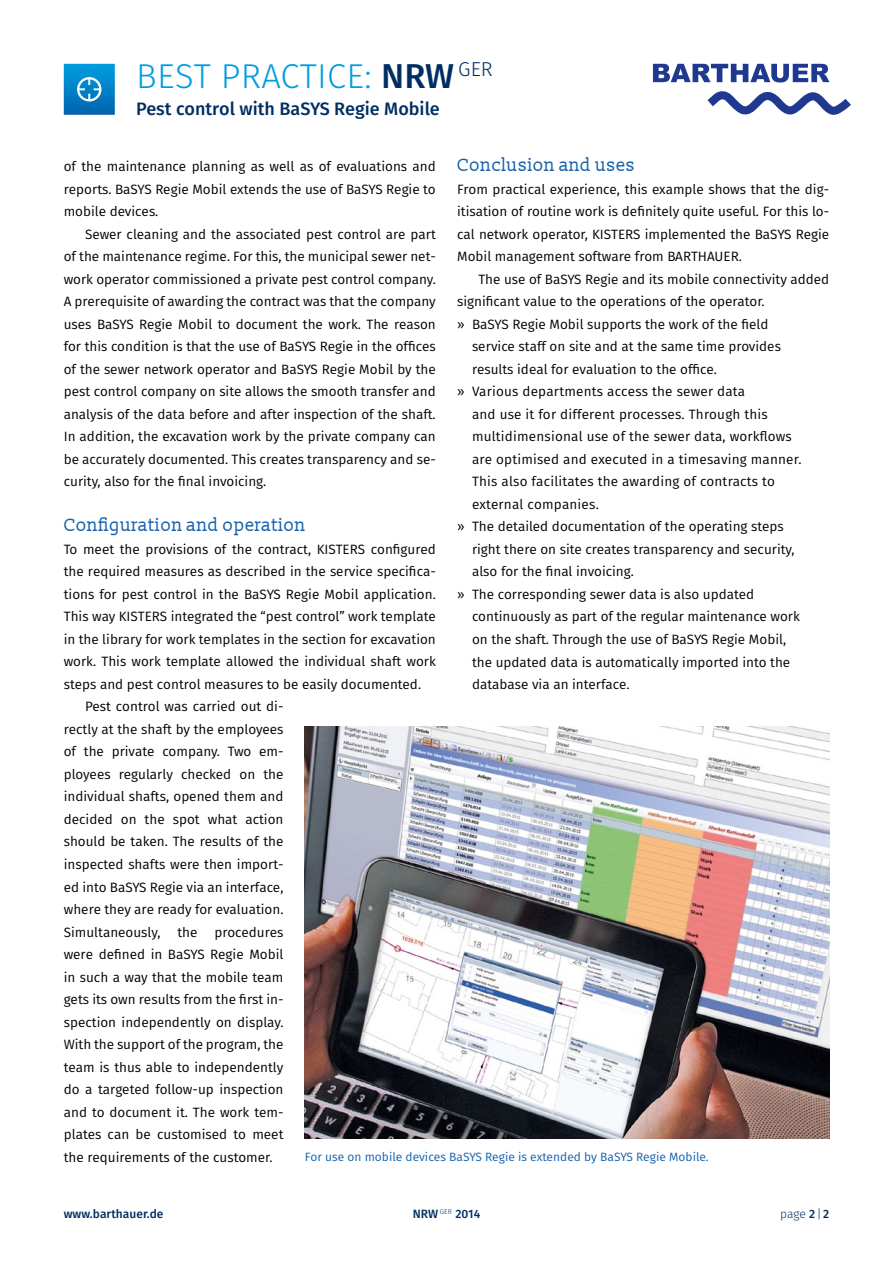
<style>
.page{position:relative;width:893px;height:1263px;background:#fff}
.page>*{position:absolute;margin:0;border:0;box-sizing:border-box;transform-origin:0 0}
.t1{font:300 34.5px "Fira Sans";letter-spacing:.01em;color:#009ddf}
.t2{font:18px "Slabo 13 px";color:#1560ab}
.t3{font:500 18px "Fira Sans";color:#002e63}
.t4{font:13.5px/22.5px "Fira Sans";color:#000;text-align:justify}
.t5{font:12px "Fira Sans";color:#1560ab}
.t6{font:500 12px "Fira Sans";color:#002e63}
.t7{font:300 12px "Fira Sans";color:#002e63}
.s1{font-weight:500;color:#002e63}
.s2{font-weight:500}
</style>
<div class="page">
<img style="left:305px;top:726px;width:524px;height:413px">
<svg style="left:653px;top:64px;width:198px;height:51px"></svg>
<svg style="left:64px;top:64px;width:51px;height:51px;background:#168bcb"></svg>
<h1 class="t1" style="left:136px;top:51px;width:346px">BEST PRACTICE: <span class="s1">NRW</span> <sup>GER</sup></h1>
<h2 class="t3" style="left:136px;top:94px;width:305px">Pest control with BaSYS Regie Mobile</h2>
<h2 class="t2" style="left:457px;top:154px;width:180px">Conclusion and uses</h2>
<p class="t4" style="left:457px;top:178px;width:374px">From practical experience, this example shows that the dig&shy;itisation of routine work is definitely quite useful. For this lo&shy;cal network operator, KISTERS</p>
<p class="t4" style="left:64px;top:155px;width:374px">of the maintenance planning as well as of evaluations and reports. BaSYS Regie Mobil extends the use of BaSYS Regie to mobile devices.</p>
<p class="t4" style="left:64px;top:223px;width:374px;text-indent:21px">Sewer cleaning and the associated pest control are part of the maintenance regime. For this, the municipal sewer net&shy;work operator commissioned a private pest control company.<br>A prerequisite of awarding the contract was that the company uses BaSYS Regie Mobil to document the work. The reason for this condition is that the use of BaSYS Regie in the offices of the sewer network operator and BaSYS Regie Mobil by the pest control company on site allows the smooth transfer and analysis of the data before and after inspection of the shaft.<br>I n addition, the excavation work by the private company can be accurately documented. This creates transparency and se&shy;curity, also for the final invoicing.</p>
<h2 class="t2" style="left:64px;top:514px;width:244px">Configuration and operation</h2>
<p class="t4" style="left:64px;top:538px;width:269px">To meet the provisions of the contract, KISTERS</p>
<p class="t4" style="left:457px;top:223px;width:374px;text-indent:188px">implemented the BaSYS Regie<br>Mobil management software from BARTHAUER.</p>
<p class="t4" style="left:478px;top:268px;width:352px">The use of BaSYS Regie and its mobile connectivity added</p>
<p class="t4" style="left:457px;top:290px;width:309px">significant value to the operations of the operator.</p>
<p class="t4" style="left:457px;top:313px;width:313px">» BaSYS Regie Mobil supports the work of the field</p>
<p class="t4" style="left:472px;top:335px;width:310px">service staff on site and at the same time provides</p>
<p class="t4" style="left:472px;top:358px;width:247px">results ideal for evaluation to the office.</p>
<p class="t4" style="left:457px;top:380px;width:290px">» Various departments access the sewer data</p>
<p class="t4" style="left:472px;top:403px;width:297px">and use it for different processes. Through this</p>
<p class="t4" style="left:472px;top:425px;width:321px">multidimensional use of the sewer data, workflows</p>
<p class="t4" style="left:472px;top:448px;width:331px">are optimised and executed in a timesaving manner.</p>
<p class="t4" style="left:472px;top:470px;width:304px">This also facilitates the awarding of contracts to</p>
<p class="t4" style="left:472px;top:493px;width:128px">external companies.</p>
<p class="t4" style="left:457px;top:515px;width:328px">» The detailed documentation of the operating steps</p>
<p class="t4" style="left:472px;top:538px;width:324px">right there on site creates transparency and security,</p>
<p class="t4" style="left:472px;top:560px;width:163px">also for the final invoicing.</p>
<p class="t4" style="left:457px;top:583px;width:299px">» The corresponding sewer data is also updated</p>
<p class="t4" style="left:472px;top:605px;width:329px">continuously as part of the regular maintenance work</p>
<p class="t4" style="left:472px;top:628px;width:316px">on the shaft. Through the use of BaSYS Regie Mobil,</p>
<p class="t4" style="left:472px;top:650px;width:320px">the updated data is automatically imported into the</p>
<p class="t4" style="left:472px;top:673px;width:159px">database via an interface.</p>
<p class="t4" style="left:64px;top:538px;width:374px;text-indent:307px">configured the required measures as described in the service specifica&shy;tions for pest control in the BaSYS Regie Mobil application.<br>This way KISTERS</p>
<p class="t4" style="left:171px;top:605px;width:267px">integrated the “pest control” work template</p>
<p class="t4" style="left:64px;top:628px;width:374px">in the library for work templates in the section for excavation</p>
<p class="t4" style="left:64px;top:650px;width:374px">work. This work template allowed the individual shaft work</p>
<p class="t4" style="left:64px;top:673px;width:359px">steps and pest control measures to be easily documented.</p>
<p class="t4" style="left:85px;top:695px;width:200px">Pest control was carried out di-</p>
<p class="t4" style="left:64px;top:718px;width:221px">rectly at the shaft by the employees</p>
<p class="t4" style="left:64px;top:740px;width:221px">of the private company. Two em-</p>
<p class="t4" style="left:64px;top:763px;width:221px">ployees regularly checked on the</p>
<p class="t4" style="left:64px;top:785px;width:221px">individual shafts, opened them and</p>
<p class="t4" style="left:64px;top:808px;width:221px">decided on the spot what action</p>
<p class="t4" style="left:64px;top:830px;width:221px">should be taken. The results of the</p>
<p class="t4" style="left:64px;top:853px;width:221px">inspected shafts were then import-</p>
<p class="t4" style="left:64px;top:875px;width:221px">ed into BaSYS Regie via an interface,</p>
<p class="t4" style="left:64px;top:898px;width:221px">where they are ready for evaluation.</p>
<p class="t4" style="left:64px;top:920px;width:221px">Simultaneously, the procedures</p>
<p class="t4" style="left:64px;top:943px;width:221px">were defined in BaSYS Regie Mobil</p>
<p class="t4" style="left:64px;top:965px;width:221px">in such a way that the mobile team</p>
<p class="t4" style="left:64px;top:988px;width:221px">gets its own results from the first in-</p>
<p class="t4" style="left:64px;top:1010px;width:221px">spection independently on display.</p>
<p class="t4" style="left:64px;top:1033px;width:221px">With the support of the program, the</p>
<p class="t4" style="left:64px;top:1055px;width:221px">team is thus able to independently</p>
<p class="t4" style="left:64px;top:1078px;width:221px">do a targeted follow-up inspection</p>
<p class="t4" style="left:64px;top:1100px;width:221px">and to document it. The work tem-</p>
<p class="t4" style="left:64px;top:1123px;width:221px">plates can be customised to meet</p>
<p class="t4" style="left:64px;top:1145px;width:210px">the requirements of the customer.</p>
<p class="t5" style="left:305px;top:1148px;width:405px">For use on mobile devices BaSYS Regie is extended by BaSYS Regie Mobile.</p>
<p class="t6" style="left:64px;top:1204px;width:101px">www.barthauer.de</p>
<p class="t6" style="left:413px;top:1204px;width:69px">NRW <sup>GER</sup> 2014</p>
<p class="t7" style="left:780px;top:1205px;width:51px">PAGE <span class="s2">2</span>|<span class="s2">2</span></p>
</div>
